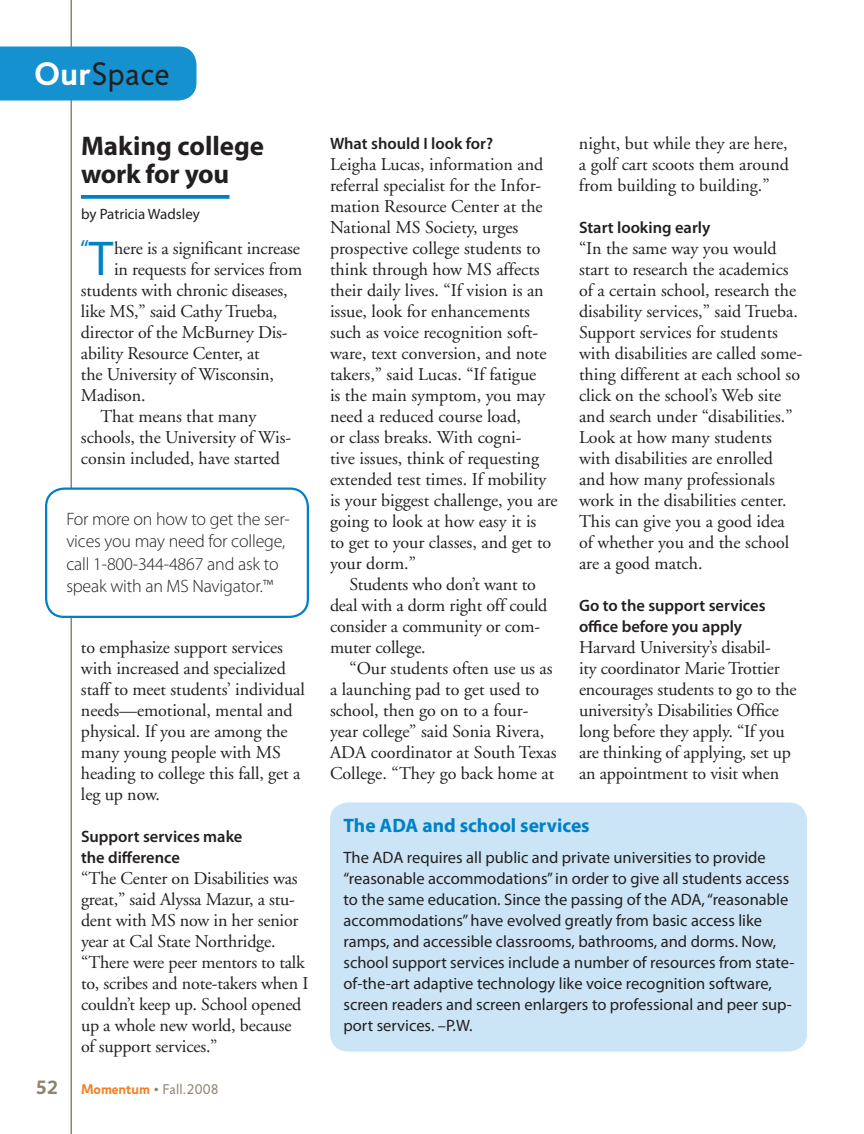
<style>
.page{position:relative;width:864px;height:1134px;background:#fff}
.page>*{position:absolute;margin:0;border:0;box-sizing:border-box;transform-origin:0 0}
.t1{font:33px "Jigsaw";letter-spacing:.01em;color:#231f20}
.t2{font:700 27px/27.8px "Myriad Pro";color:#231f20}
.t3{font:24.6px "Myriad Pro";color:#0081c6}
.t4{font:700 19.5px "Myriad Pro";color:#0081c6}
.t5{font:18px/21px "Adobe Garamond";color:#231f20}
.t6{font:300 18px/22.5px "Myriad Pro";letter-spacing:-.01em;color:#231f20}
.t7{font:16.5px/21px "Myriad Pro";color:#231f20}
.t8{font:600 16.5px/21px "Myriad Pro";color:#231f20}
.t9{font:15px "Myriad Pro";color:#231f20}
.t10{font:14.25px "Jigsaw";letter-spacing:.01em;color:#8e8474}
.s1{font-weight:700;color:#fff}
.s2{font-size:49.2px}
.s3{font-weight:700;font-size:19.5px}
.s4{font-weight:700;color:#f48026}
.s5{font-weight:700;font-size:12px}
</style>
<div class="page">
<hr style="left:70px;top:0;width:2px;height:1134px;background:#8e8474">
<div style="left:0;top:46px;width:196px;height:54px;background:#1591cf"></div>
<div style="left:330px;top:802px;width:477px;height:250px;background:#cbe5f6;border-radius:18px"></div>
<svg style="left:81px;top:195px;width:148px;height:4px"></svg>
<div style="left:46px;top:489px;width:262px;height:128px;background:#fff;border-radius:18px"></div>
<div style="left:45px;top:488px;width:264px;height:130px;border:2px solid #0081c6;border-radius:18px"></div>
<h1 class="t1" style="left:34px;top:54px;width:136px"><span class="s1">Our</span>Space</h1>
<h2 class="t2" style="left:81px;top:131px;width:185px">Making college work for you</h2>
<p class="t9" style="left:81px;top:205px;width:120px">by Patricia Wadsley</p>
<h3 class="t3" style="left:80px;top:234px;width:35px">“<span class="s2">T</span></h3>
<p class="t5" style="left:114px;top:238px;width:187px">here is a significant increase</p>
<p class="t5" style="left:114px;top:259px;width:190px">in requests for services from</p>
<p class="t5" style="left:81px;top:280px;width:208px">students with chronic diseases,</p>
<p class="t5" style="left:81px;top:301px;width:198px">like MS,” said Cathy Trueba,</p>
<p class="t5" style="left:81px;top:322px;width:208px">director of the McBurney Dis-</p>
<p class="t5" style="left:81px;top:343px;width:180px">ability Resource Center, at</p>
<p class="t5" style="left:81px;top:364px;width:195px">the University of Wisconsin,</p>
<p class="t5" style="left:81px;top:385px;width:66px">Madison.</p>
<p class="t5" style="left:100px;top:406px;width:157px">That means that many</p>
<p class="t5" style="left:81px;top:427px;width:212px">schools, the University of Wis-</p>
<p class="t5" style="left:81px;top:448px;width:201px">consin included, have started</p>
<p class="t6" style="left:66px;top:508px;width:225px">For more on how to get the ser&shy;vices you may need for college, call 1-800-344-4867 and ask to speak with an MS Navigator.™</p>
<p class="t5" style="left:81px;top:637px;width:225px">to emphasize support services with increased and specialized staff to meet students’ individual needs—emotional, mental and physical. If you are among the many young people with MS heading to college this fall, get a leg up now.</p>
<p class="t8" style="left:81px;top:825px;width:163px">Support services make the difference</p>
<p class="t5" style="left:81px;top:868px;width:229px">“The Center on Disabilities was great,” said Alyssa Mazur, a stu&shy;dent with MS now in her senior year at Cal State Northridge. “There were peer mentors to talk to, scribes and note-takers when I couldn’t keep up. School opened up a whole new world, because of support services.”</p>
<p class="t10" style="left:35px;top:1080px;width:185px"><span class="s3">52</span> <span class="s4">Momentum</span> <span class="s5">•</span> Fall.2008</p>
<p class="t8" style="left:330px;top:132px;width:165px">What should I look for?</p>
<p class="t5" style="left:330px;top:154px;width:229px">Leigha Lucas, information and referral specialist for the Infor&shy;mation Resource Center at the<br>National MS Society, urges prospective college students to think through how MS affects their daily lives. “If vision is an issue, look for enhancements such as voice recognition soft&shy;ware, text conversion, and note takers,” said Lucas. “If fatigue<br>is the main symptom, you may need a reduced course load,<br>or class breaks. With cogni-<br>tive issues, think of requesting extended test times. If mobility is your biggest challenge, you are going to look at how easy it is<br>to get to your classes, and get to your dorm.”</p>
<p class="t5" style="left:330px;top:574px;width:219px;text-indent:19px">Students who don’t want to deal with a dorm right off could consider a community or com&shy;muter college.</p>
<p class="t5" style="left:330px;top:658px;width:228px;text-indent:19px">“Our students often use us as a launching pad to get used to school, then go on to a four&shy;year college” said Sonia Rivera,<br>ADA coordinator at South Texas<br>College. “They go back home at</p>
<p class="t5" style="left:579px;top:133px;width:211px;text-align:justify">night, but while they are here, a golf cart scoots them around from building to building.”</p>
<p class="t8" style="left:579px;top:216px;width:133px">Start looking early</p>
<p class="t5" style="left:579px;top:238px;width:225px">“In the same way you would start to research the academics of a certain school, research the disability services,” said Trueba.<br>Support services for students with disabilities are called some&shy;thing different at each school so click on the school’s Web site and search under “disabilities.”<br>Look at how many students with disabilities are enrolled and how many professionals work in the disabilities center.<br>This can give you a good idea of whether you and the school are a good match.</p>
<p class="t8" style="left:579px;top:594px;width:188px">Go to the support services office before you apply</p>
<p class="t5" style="left:579px;top:637px;width:219px">Harvard University’s disabil-<br>ity coordinator Marie Trottier encourages students to go to the university’s Disabilities Office long before they apply. “If you are thinking of applying, set up an appointment to visit when</p>
<p class="t4" style="left:344px;top:813px;width:248px">The ADA and school services</p>
<p class="t7" style="left:344px;top:846px;width:453px">The ADA requires all public and private universities to provide “reasonable accommodations” in order to give all students access to the same education. Since the passing of the ADA, “reasonable accommodations” have evolved greatly from basic access like ramps, and accessible classrooms, bathrooms, and dorms. Now, school support services include a number of resources from state&shy;of-the-art adaptive technology like voice recognition software, screen readers and screen enlargers to professional and peer sup&shy;port services. –P.W.</p>
</div>
